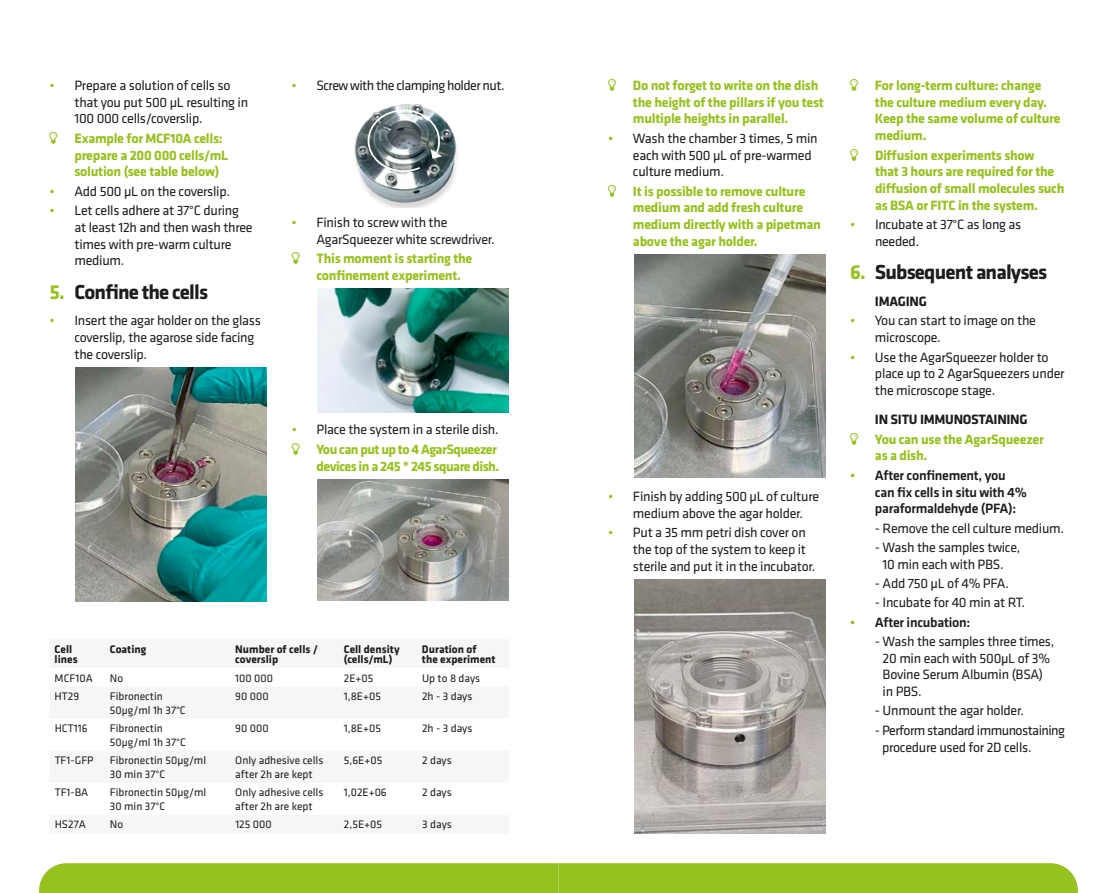
<style>
.page{position:relative;width:1117px;height:893px;background:#fff}
.page>*{position:absolute;margin:0;border:0;box-sizing:border-box;transform-origin:0 0}
.t1{font:700 21px "Klavika";letter-spacing:-.04em;color:#1d1d1b}
.t2{font:14px/16.8px "Klavika";letter-spacing:-.02em;color:#1d1d1b}
.t3{font:700 14px/16.8px "Klavika";letter-spacing:-.02em;color:#96c11f}
.t4{font:14px/16.8px "Klavika";letter-spacing:-.04em;color:#1d1d1b}
.t5{font:500 14px/16.8px "Klavika";letter-spacing:-.02em;color:#1d1d1b}
.t6{font:700 14px "Klavika";letter-spacing:-.04em;color:#96c11f}
.t7{font:700 14px "Klavika";letter-spacing:-.02em;color:#1d1d1b}
.t8{font:11.38px/13.7px "Klavika";color:#1d1d1b}
.t9{font:700 11.38px/10.5px "Klavika";color:#1d1d1b}
.s1{color:#96c11f}
.s2{font-weight:700;color:#96c11f}
</style>
<div class="page">
<div style="left:39px;top:863px;width:1038px;height:30px;background:#96c11f"></div>
<img style="left:76px;top:368px;width:191px;height:233px">
<img style="left:354px;top:105px;width:104px;height:103px">
<svg style="left:366px;top:109px;width:76px;height:64px"></svg>
<img style="left:317px;top:289px;width:191px;height:124px">
<img style="left:317px;top:479px;width:191px;height:122px">
<img style="left:634px;top:255px;width:191px;height:222px">
<img style="left:634px;top:579px;width:191px;height:254px">
<p class="t2" style="left:74px;top:77px;width:175px;text-indent:-25px"><span class="s1">•</span> Prepare a solution of cells so that you put 500 µL resulting in<br>100 000 cells/coverslip.</p>
<p class="t3" style="left:74px;top:130px;width:155px">Example for MCF10A cells: prepare a 200 000 cells/mL solution (see table below)</p>
<p class="t2" style="left:50px;top:183px;width:182px"><span class="s1">•</span> Add 500 µL on the coverslip.</p>
<p class="t2" style="left:74px;top:202px;width:180px;text-indent:-25px"><span class="s1">•</span> Let cells adhere at 37°C during at least 12h and then wash three times with pre-warm culture medium.</p>
<h1 class="t1" style="left:50px;top:280px;width:160px"><span class="s1">5.</span> Confine the cells</h1>
<p class="t2" style="left:74px;top:313px;width:188px;text-indent:-25px"><span class="s1">•</span> Insert the agar holder on the glass coverslip, the agarose side facing the coverslip.</p>
<p class="t4" style="left:291px;top:77px;width:214px"><span class="s1">•</span> Screw with the clamping holder nut.</p>
<p class="t2" style="left:316px;top:215px;width:180px;text-indent:-25px"><span class="s1">•</span> Finish to screw with the<br>AgarSqueezer white screwdriver.</p>
<p class="t3" style="left:316px;top:251px;width:157px">This moment is starting the confinement experiment.</p>
<p class="t2" style="left:291px;top:420px;width:208px;line-height:19.2px;text-align:right"><span class="s1">•</span> Place the system in a sterile dish.<br><span class="s2">You can put up to 4 AgarSqueezer</span></p>
<p class="t6" style="left:316px;top:458px;width:184px">devices in a 245 * 245 square dish.</p>
<p class="t9" style="left:55px;top:644px;width:24px">Cell lines</p>
<p class="t9" style="left:110px;top:644px;width:38px">Coating</p>
<p class="t9" style="left:235px;top:644px;width:84px">Number of cells / coverslip</p>
<p class="t9" style="left:344px;top:644px;width:57px">Cell density (cells/mL)</p>
<p class="t9" style="left:422px;top:644px;width:75px">Duration of<br>the experiment</p>
<p class="t8" style="left:55px;top:671px;width:40px">MCF10A</p>
<p class="t8" style="left:110px;top:671px;width:15px">No</p>
<p class="t8" style="left:235px;top:671px;width:39px">100 000</p>
<p class="t8" style="left:344px;top:671px;width:31px">2E+05</p>
<p class="t8" style="left:422px;top:671px;width:60px">Up to 8 days</p>
<p class="t8" style="left:55px;top:690px;width:26px">HT29</p>
<p class="t8" style="left:110px;top:690px;width:77px">Fibronectin<br>50µg/ml 1h 37°C</p>
<p class="t8" style="left:235px;top:690px;width:35px">90 000</p>
<p class="t8" style="left:344px;top:690px;width:39px">1,8E+05</p>
<p class="t8" style="left:422px;top:690px;width:52px">2h - 3 days</p>
<p class="t8" style="left:55px;top:722px;width:34px">HCT116</p>
<p class="t8" style="left:110px;top:722px;width:77px">Fibronectin<br>50µg/ml 1h 37°C</p>
<p class="t8" style="left:235px;top:722px;width:35px">90 000</p>
<p class="t8" style="left:344px;top:722px;width:39px">1,8E+05</p>
<p class="t8" style="left:422px;top:722px;width:52px">2h - 3 days</p>
<p class="t8" style="left:55px;top:754px;width:40px">TF1-GFP</p>
<p class="t8" style="left:110px;top:754px;width:98px">Fibronectin 50µg/ml<br>30 min 37°C</p>
<p class="t8" style="left:235px;top:754px;width:89px">Only adhesive cells after 2h are kept</p>
<p class="t8" style="left:344px;top:754px;width:40px">5,6E+05</p>
<p class="t8" style="left:422px;top:754px;width:31px">2 days</p>
<p class="t8" style="left:55px;top:786px;width:35px">TF1-BA</p>
<p class="t8" style="left:110px;top:786px;width:98px">Fibronectin 50µg/ml<br>30 min 37°C</p>
<p class="t8" style="left:235px;top:786px;width:89px">Only adhesive cells after 2h are kept</p>
<p class="t8" style="left:344px;top:786px;width:44px">1,02E+06</p>
<p class="t8" style="left:422px;top:786px;width:31px">2 days</p>
<p class="t8" style="left:55px;top:818px;width:33px">HS27A</p>
<p class="t8" style="left:110px;top:818px;width:15px">No</p>
<p class="t8" style="left:235px;top:818px;width:38px">125 000</p>
<p class="t8" style="left:344px;top:818px;width:40px">2,5E+05</p>
<p class="t8" style="left:422px;top:818px;width:31px">3 days</p>
<p class="t3" style="left:632px;top:77px;width:192px">Do not forget to write on the dish the height of the pillars if you test multiple heights in parallel.</p>
<p class="t2" style="left:632px;top:130px;width:186px;text-indent:-25px"><span class="s1">•</span> Wash the chamber 3 times, 5 min each with 500 µL of pre-warmed culture medium.</p>
<p class="t3" style="left:633px;top:183px;width:189px">It is possible to remove culture medium and add fresh culture medium directly with a pipetman above the agar holder.</p>
<p class="t2" style="left:633px;top:488px;width:188px;text-indent:-25px"><span class="s1">•</span> Finish by adding 500 µL of culture medium above the agar holder.</p>
<p class="t2" style="left:633px;top:524px;width:184px;text-indent:-25px"><span class="s1">•</span> Put a 35 mm petri dish cover on the top of the system to keep it sterile and put it in the incubator.</p>
<p class="t3" style="left:874px;top:77px;width:187px">For long-term culture: change the culture medium every day.<br>Keep the same volume of culture medium.</p>
<p class="t3" style="left:874px;top:147px;width:191px">Diffusion experiments show<br>that 3 hours are required for the diffusion of small molecules such as BSA or FITC in the system.</p>
<p class="t2" style="left:874px;top:216px;width:148px;text-indent:-25px"><span class="s1">•</span> Incubate at 37°C as long as needed.</p>
<h1 class="t1" style="left:850px;top:261px;width:198px"><span class="s1">6.</span> Subsequent analyses</h1>
<p class="t7" style="left:874px;top:294px;width:53px">IMAGING</p>
<p class="t2" style="left:874px;top:313px;width:162px;text-indent:-25px"><span class="s1">•</span> You can start to image on the microscope.</p>
<p class="t2" style="left:874px;top:349px;width:191px;text-indent:-25px"><span class="s1">•</span> Use the AgarSqueezer holder to place up to 2 AgarSqueezers under the microscope stage.</p>
<p class="t7" style="left:874px;top:412px;width:154px">IN SITU IMMUNOSTAINING</p>
<p class="t3" style="left:874px;top:431px;width:170px">You can use the AgarSqueezer as a dish.</p>
<p class="t5" style="left:874px;top:467px;width:153px;text-indent:-25px"><span class="s1">•</span> After confinement, you can fix cells in situ with 4% paraformaldehyde (PFA):</p>
<p class="t2" style="left:874px;top:520px;width:190px">- Remove the cell culture medium.</p>
<p class="t2" style="left:882px;top:539px;width:139px;text-indent:-8px">- Wash the samples twice,<br>10 min each with PBS.</p>
<p class="t2" style="left:874px;top:575px;width:135px">- Add 750 µL of 4% PFA.</p>
<p class="t2" style="left:874px;top:594px;width:151px">- Incubate for 40 min at RT.</p>
<p class="t5" style="left:850px;top:614px;width:122px"><span class="s1">•</span> After incubation:</p>
<p class="t2" style="left:882px;top:633px;width:173px;text-indent:-8px">- Wash the samples three times,<br>20 min each with 500µL of 3%<br>Bovine Serum Albumin (BSA) in PBS.</p>
<p class="t2" style="left:874px;top:703px;width:150px">- Unmount the agar holder.</p>
<p class="t4" style="left:881px;top:722px;width:184px;text-indent:-7px">- Perform standard immunostaining procedure used for 2D cells.</p>
</div>
